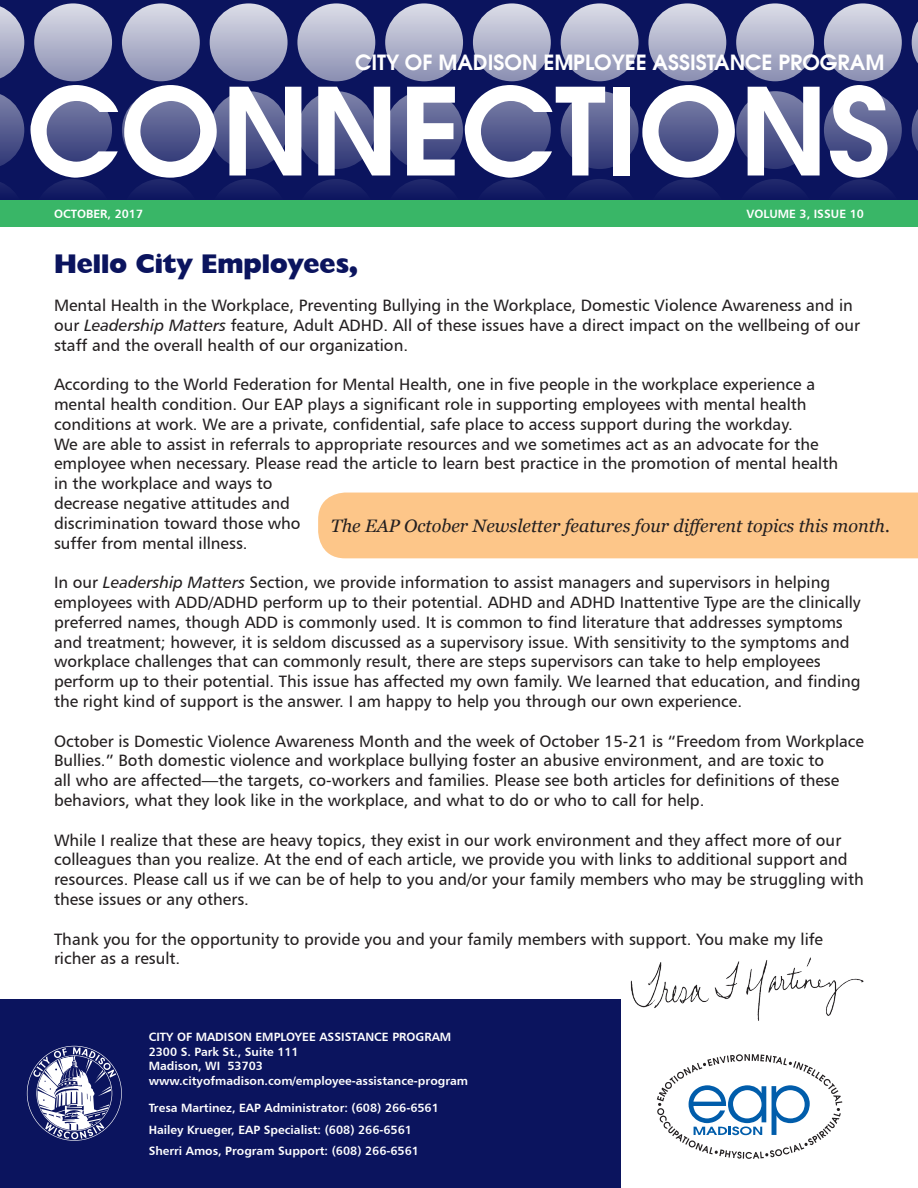
<style>
.page{position:relative;width:918px;height:1188px;background:#fff}
.page>*{position:absolute;margin:0;border:0;box-sizing:border-box;transform-origin:0 0}
.t1{font:700 120px "Avalon";color:#fff}
.t2{font:800 27px "Humanist 521 BT";color:#0b145e}
.t3{font:700 21px "Avalon";color:#fff}
.t4{font:italic 18px "Georgia";color:#231f20}
.t5{font:16.5px/19.8px "Humanist 777 BT Roman B";color:#231f20}
.t6{font:12px/14.4px "Humanist 777 BT Bold B";color:#fff}
.s1{font-family:"Humanist 777 BT Italic B"}
</style>
<div class="page">
<div style="left:0;top:0;width:918px;height:201px;background:#0b145e"></div>
<svg style="left:0;top:6px;width:24px;height:73px"></svg>
<div style="left:34px;top:3px;width:78px;height:78px;background:linear-gradient(to bottom,#d7d8e4,#8d91b4);border-radius:50%"></div>
<div style="left:122px;top:3px;width:78px;height:78px;background:linear-gradient(to bottom,#d6d8e4,#8d91b4);border-radius:50%"></div>
<div style="left:210px;top:3px;width:78px;height:78px;background:linear-gradient(to bottom,#d6d7e4,#8d91b4);border-radius:50%"></div>
<div style="left:297px;top:3px;width:78px;height:78px;background:linear-gradient(to bottom,#d7d8e4,#8d91b4);border-radius:50%"></div>
<div style="left:385px;top:3px;width:78px;height:78px;background:linear-gradient(to bottom,#d7d8e4,#8d91b4);border-radius:50%"></div>
<div style="left:473px;top:3px;width:78px;height:78px;background:linear-gradient(to bottom,#d6d8e4,#8d91b4);border-radius:50%"></div>
<div style="left:561px;top:3px;width:78px;height:78px;background:linear-gradient(to bottom,#d6d7e4,#8d91b4);border-radius:50%"></div>
<div style="left:648px;top:3px;width:78px;height:78px;background:linear-gradient(to bottom,#d7d8e4,#8d91b4);border-radius:50%"></div>
<div style="left:736px;top:3px;width:78px;height:78px;background:linear-gradient(to bottom,#d7d8e4,#8d91b4);border-radius:50%"></div>
<div style="left:824px;top:3px;width:78px;height:78px;background:linear-gradient(to bottom,#d6d8e4,#8d91b4);border-radius:50%"></div>
<svg style="left:912px;top:21px;width:6px;height:42px"></svg>
<svg style="left:0;top:94px;width:24px;height:72px"></svg>
<div style="left:34px;top:91px;width:78px;height:78px;background:linear-gradient(to bottom,#7e83aa,#2f3675);border-radius:50%"></div>
<div style="left:122px;top:91px;width:78px;height:78px;background:linear-gradient(to bottom,#7e82a9,#2f3675);border-radius:50%"></div>
<div style="left:210px;top:91px;width:78px;height:78px;background:linear-gradient(to bottom,#7d82a9,#2f3675);border-radius:50%"></div>
<div style="left:297px;top:91px;width:78px;height:78px;background:linear-gradient(to bottom,#7e83aa,#2f3675);border-radius:50%"></div>
<div style="left:385px;top:91px;width:78px;height:78px;background:linear-gradient(to bottom,#7e83aa,#2f3675);border-radius:50%"></div>
<div style="left:473px;top:91px;width:78px;height:78px;background:linear-gradient(to bottom,#7e82a9,#2f3675);border-radius:50%"></div>
<div style="left:561px;top:91px;width:78px;height:78px;background:linear-gradient(to bottom,#7d82a9,#2f3675);border-radius:50%"></div>
<div style="left:648px;top:91px;width:78px;height:78px;background:linear-gradient(to bottom,#7e83aa,#2f3675);border-radius:50%"></div>
<div style="left:736px;top:91px;width:78px;height:78px;background:linear-gradient(to bottom,#7e83aa,#2f3675);border-radius:50%"></div>
<div style="left:824px;top:91px;width:78px;height:78px;background:linear-gradient(to bottom,#7e82a9,#2f3675);border-radius:50%"></div>
<svg style="left:912px;top:109px;width:6px;height:42px"></svg>
<svg style="left:0;top:182px;width:12px;height:9px"></svg>
<svg style="left:46px;top:179px;width:54px;height:12px"></svg>
<svg style="left:134px;top:179px;width:54px;height:12px"></svg>
<svg style="left:222px;top:179px;width:53px;height:12px"></svg>
<svg style="left:310px;top:179px;width:53px;height:12px"></svg>
<svg style="left:397px;top:179px;width:54px;height:12px"></svg>
<svg style="left:485px;top:179px;width:54px;height:12px"></svg>
<svg style="left:573px;top:179px;width:53px;height:12px"></svg>
<svg style="left:661px;top:179px;width:53px;height:12px"></svg>
<svg style="left:748px;top:179px;width:54px;height:12px"></svg>
<svg style="left:836px;top:179px;width:54px;height:12px"></svg>
<div style="left:0;top:999px;width:621px;height:189px;background:#0b145e"></div>
<svg style="left:27px;top:1046px;width:95px;height:95px"></svg>
<div style="left:0;top:200px;width:918px;height:27px;background:#39b667"></div>
<svg style="left:657px;top:1054px;width:185px;height:105px"></svg>
<img style="left:630px;top:957px;width:234px;height:64px">
<div style="left:318px;top:493px;width:600px;height:65px;background:#fdc689"></div>
<p class="t3" style="left:355px;top:48px;width:531px">CITY OF MADISON EMPLOYEE ASSISTANCE PROGRAM</p>
<h1 class="t1" style="left:27px;top:50px;width:865px">CONNECTIONS</h1>
<p class="t6" style="left:54px;top:207px;width:91px">OCTOBER, 2017</p>
<p class="t6" style="left:747px;top:207px;width:119px">VOLUME 3, ISSUE 10</p>
<h2 class="t2" style="left:54px;top:247px;width:306px">Hello City Employees,</h2>
<p class="t5" style="left:54px;top:295px;width:808px">Mental Health in the Workplace, Preventing Bullying in the Workplace, Domestic Violence Awareness and in our <span class="s1">Leadership Matters</span> feature, Adult ADHD. All of these issues have a direct impact on the wellbeing of our staff and the overall health of our organization.</p>
<p class="t5" style="left:54px;top:374px;width:786px">According to the World Federation for Mental Health, one in five people in the workplace experience a mental health condition. Our EAP plays a significant role in supporting employees with mental health conditions at work. We are a private, confidential, safe place to access support during the workday.<br>We are able to assist in referrals to appropriate resources and we sometimes act as an advocate for the employee when necessary. Please read the article to learn best practice in the promotion of mental health in the workplace and ways to<br>decrease negative attitudes and<br>discrimination toward those who<br>suffer from mental illness.</p>
<p class="t5" style="left:54px;top:572px;width:808px">In our <span class="s1">Leadership Matters</span> Section, we provide information to assist managers and supervisors in helping employees with ADD/ADHD perform up to their potential. ADHD and ADHD Inattentive Type are the clinically preferred names, though ADD is commonly used. It is common to find literature that addresses symptoms and treatment; however, it is seldom discussed as a supervisory issue. With sensitivity to the symptoms and workplace challenges that can commonly result, there are steps supervisors can take to help employees perform up to their potential. This issue has affected my own family. We learned that education, and finding the right kind of support is the answer. I am happy to help you through our own experience.</p>
<p class="t5" style="left:54px;top:731px;width:812px">October is Domestic Violence Awareness Month and the week of October 15-21 is “Freedom from Workplace Bullies.” Both domestic violence and workplace bullying foster an abusive environment, and are toxic to<br>all who are affected—the targets, co-workers and families. Please see both articles for definitions of these behaviors, what they look like in the workplace, and what to do or who to call for help.</p>
<p class="t5" style="left:54px;top:830px;width:811px">While I realize that these are heavy topics, they exist in our work environment and they affect more of our colleagues than you realize. At the end of each article, we provide you with links to additional support and resources. Please call us if we can be of help to you and/or your family members who may be struggling with these issues or any others.</p>
<p class="t5" style="left:54px;top:929px;width:771px">Thank you for the opportunity to provide you and your family members with support. You make my life richer as a result.</p>
<p class="t4" style="left:331px;top:515px;width:560px">The EAP October Newsletter features four different topics this month.</p>
<p class="t6" style="left:149px;top:1030px;width:321px">CITY OF MADISON EMPLOYEE ASSISTANCE PROGRAM 2300 S. Park St., Suite 111<br>Madison, WI 53703 www.cityofmadison.com/employee-assistance-program</p>
<p class="t6" style="left:149px;top:1097px;width:292px;line-height:21.1px">Tresa Martinez, EAP Administrator: (608) 266-6561<br>Hailey Krueger, EAP Specialist: (608) 266-6561<br>Sherri Amos, Program Support: (608) 266-6561</p>
</div>
